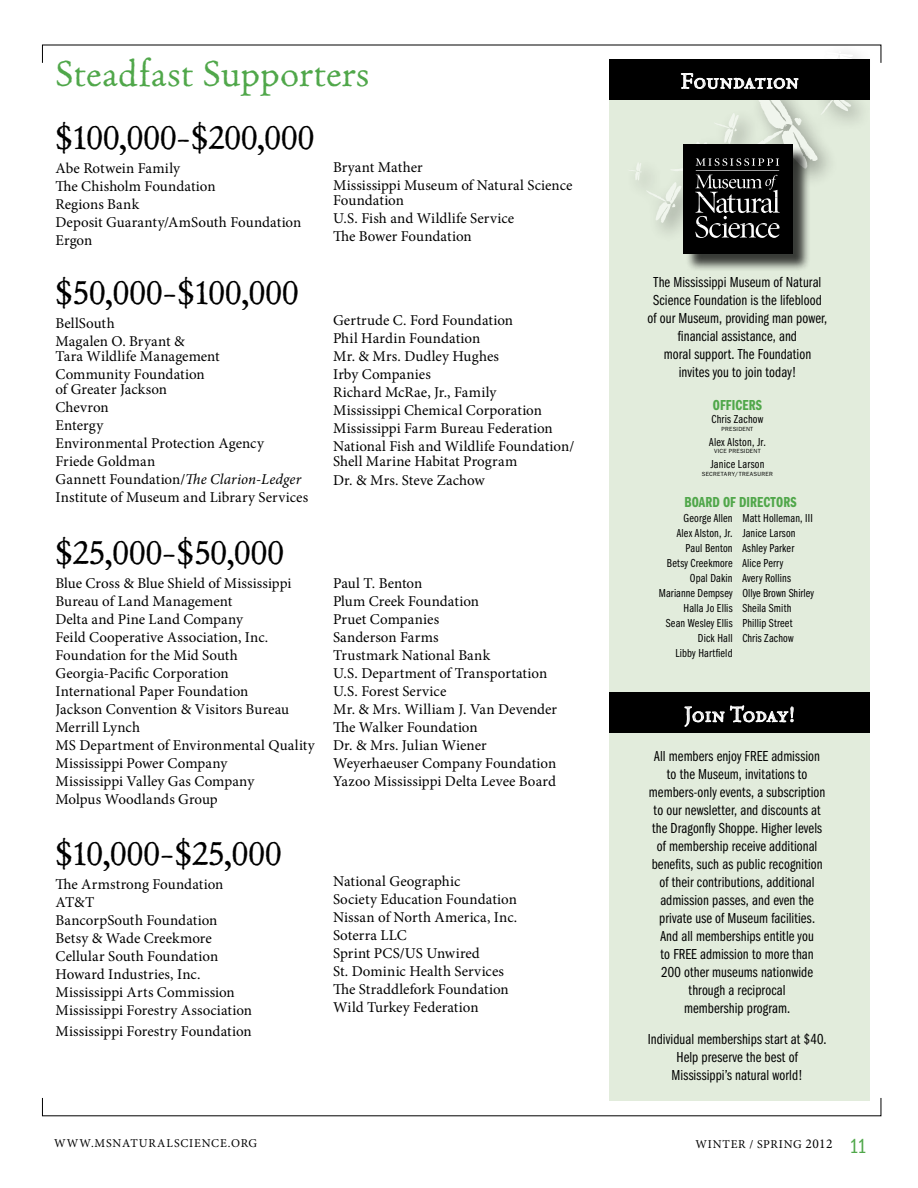
<style>
.page{position:relative;width:918px;height:1188px;background:#fff}
.page>*{position:absolute;margin:0;border:0;box-sizing:border-box;transform-origin:0 0}
.t1{font:36px "Old Claude LP";color:#50a74a}
.t2{font:34.5px "Old Claude LP";letter-spacing:-.015em;color:#000}
.t3{font:21px "Old Claude LP SC";letter-spacing:-.01em;color:#fff}
.t4{font:21px "Franklin Gothic Book Cmpr";color:#50a74a}
.t5{font:15px/18px "Minion Pro";letter-spacing:.01em;color:#000}
.t6{font:15px/18px "Franklin Gothic Book Cmpr";letter-spacing:.005em;color:#000;text-align:center}
.t7{font:15px "Franklin Gothic Demi Cmpr";letter-spacing:.005em;color:#50a74a}
.t8{font:13.5px "Minion Pro";color:#000}
.t9{font:12px/15px "Franklin Gothic Book Cmpr";letter-spacing:.015em;color:#000;text-align:right}
.t10{font:12px "Minion Pro";letter-spacing:.065em;color:#000}
.t11{font:6px "Franklin Gothic";letter-spacing:.01em;color:#000}
.s1{font-style:italic}
</style>
<div class="page">
<div style="left:610px;top:60px;width:260px;height:1041px;background:#e2ecdc"></div>
<div style="left:617px;top:41px;width:254px;height:209px;background:#000;opacity:.75"></div>
<div style="left:685px;top:146px;width:126px;height:126px;background:#000;opacity:.75"></div>
<div style="left:683px;top:144px;width:109px;height:110px;background:#000"></div>
<div style="left:610px;top:692px;width:260px;height:41px;background:#000"></div>
<svg style="left:684px;top:705px;width:110px;height:22px"></svg>
<div style="left:610px;top:59px;width:260px;height:41px;background:#000"></div>
<svg style="left:628px;top:51px;width:225px;height:187px"></svg>
<h1 class="t1" style="left:55px;top:52px;width:316px">Steadfast Supporters</h1>
<h2 class="t2" style="left:55px;top:116px;width:261px">$100,000-$200,000</h2>
<p class="t5" style="left:55px;top:159px;width:247px">Abe Rotwein Family<br>The Chisholm Foundation<br>Regions Bank<br>Deposit Guaranty/AmSouth Foundation<br>Ergon</p>
<p class="t5" style="left:333px;top:159px;width:241px">Bryant Mather<br>Mississippi Museum of Natural Science</p>
<p class="t5" style="left:333px;top:192px;width:183px">Foundation<br>U.S. Fish and Wildlife Service<br>The Bower Foundation</p>
<h2 class="t2" style="left:55px;top:271px;width:245px">$50,000-$100,000</h2>
<p class="t5" style="left:55px;top:314px;width:131px">BellSouth<br>Magalen O. Bryant &amp;</p>
<p class="t5" style="left:55px;top:347px;width:166px">Tara Wildlife Management<br>Community Foundation</p>
<p class="t5" style="left:55px;top:380px;width:254px">of Greater Jackson<br>Chevron<br>Entergy<br>Environmental Protection Agency<br>Friede Goldman<br>Gannett Foundation/<span class="s1">The Clarion-Ledger<br></span>Institute of Museum and Library Services</p>
<p class="t5" style="left:333px;top:311px;width:243px">Gertrude C. Ford Foundation<br>Phil Hardin Foundation<br>Mr. &amp; Mrs. Dudley Hughes<br>Irby Companies<br>Richard McRae, Jr., Family<br>Mississippi Chemical Corporation<br>Mississippi Farm Bureau Federation<br>National Fish and Wildlife Foundation/</p>
<p class="t5" style="left:333px;top:451px;width:186px;line-height:19.5px">Shell Marine Habitat Program<br>Dr. &amp; Mrs. Steve Zachow</p>
<h2 class="t2" style="left:55px;top:531px;width:231px">$25,000-$50,000</h2>
<p class="t5" style="left:55px;top:574px;width:261px">Blue Cross &amp; Blue Shield of Mississippi<br>Bureau of Land Management<br>Delta and Pine Land Company<br>Feild Cooperative Association, Inc.<br>Foundation for the Mid South<br>Georgia-Pacific Corporation<br>International Paper Foundation<br>Jackson Convention &amp; Visitors Bureau<br>Merrill Lynch<br>MS Department of Environmental Quality<br>Mississippi Power Company<br>Mississippi Valley Gas Company<br>Molpus Woodlands Group</p>
<p class="t5" style="left:333px;top:574px;width:226px">Paul T. Benton<br>Plum Creek Foundation<br>Pruet Companies<br>Sanderson Farms<br>Trustmark National Bank<br>U.S. Department of Transportation<br>U.S. Forest Service<br>Mr. &amp; Mrs. William J. Van Devender<br>The Walker Foundation<br>Dr. &amp; Mrs. Julian Wiener<br>Weyerhaeuser Company Foundation<br>Yazoo Mississippi Delta Levee Board</p>
<h2 class="t2" style="left:55px;top:832px;width:228px">$10,000-$25,000</h2>
<p class="t5" style="left:55px;top:876px;width:198px">The Armstrong Foundation<br>AT&amp;T<br>BancorpSouth Foundation<br>Betsy &amp; Wade Creekmore<br>Cellular South Foundation<br>Howard Industries, Inc.<br>Mississippi Arts Commission<br>Mississippi Forestry Association</p>
<p class="t5" style="left:55px;top:1023px;width:198px">Mississippi Forestry Foundation</p>
<p class="t5" style="left:333px;top:873px;width:186px">National Geographic<br>Society Education Foundation<br>Nissan of North America, Inc.<br>Soterra LLC<br>Sprint PCS/US Unwired<br>St. Dominic Health Services<br>The Straddlefork Foundation<br>Wild Turkey Federation</p>
<h3 class="t3" style="left:681px;top:68px;width:119px">Foundation</h3>
<p class="t6" style="left:648px;top:274px;width:181px">The Mississippi Museum of Natural<br>Science Foundation is the lifeblood of our Museum, providing man power, financial assistance, and<br>moral support. The Foundation invites you to join today!</p>
<p class="t7" style="left:713px;top:397px;width:51px">OFFICERS</p>
<p class="t9" style="left:712px;top:412px;width:53px">Chris Zachow</p>
<p class="t11" style="left:721px;top:425px;width:34px">PRESIDENT</p>
<p class="t9" style="left:709px;top:434px;width:58px">Alex Alston, Jr.</p>
<p class="t11" style="left:714px;top:448px;width:48px">VICE PRESIDENT</p>
<p class="t9" style="left:710px;top:457px;width:56px">Janice Larson</p>
<p class="t11" style="left:702px;top:470px;width:73px">SECRETARY/TREASURER</p>
<p class="t7" style="left:684px;top:494px;width:114px">BOARD OF DIRECTORS</p>
<p class="t9" style="left:659px;top:510px;width:75px">George Allen<br>Alex Alston, Jr.<br>Paul Benton<br>Betsy Creekmore<br>Opal Dakin<br>Marianne Dempsey<br>Halla Jo Ellis<br>Sean Wesley Ellis<br>Dick Hall<br>Libby Hartfield</p>
<p class="t9" style="left:742px;top:510px;width:73px;text-align:left">Matt Holleman, III<br>Janice Larson<br>Ashley Parker<br>Alice Perry<br>Avery Rollins<br>Ollye Brown Shirley<br>Sheila Smith<br>Phillip Street<br>Chris Zachow</p>
<h3 class="t3" style="left:684px;top:701px;width:113px">Join Today!</h3>
<p class="t6" style="left:649px;top:747px;width:178px">All members enjoy FREE admission to the Museum, invitations to members-only events, a subscription to our newsletter, and discounts at the Dragonfly Shoppe. H igher levels of membership receive additional benefits, such as public recognition of their contributions, additional admission passes, and even the private use of Museum facilities.<br>And all memberships entitle you<br>to FREE admission to more than<br>200 other museums nationwide through a reciprocal<br>membership program.</p>
<p class="t6" style="left:648px;top:1031px;width:180px">Individual memberships start at $40.<br>H elp preserve the best of<br>Mississippi’s natural world!</p>
<p class="t10" style="left:695px;top:1136px;width:108px">WINTER / SPRING</p>
<h3 class="t4" style="left:850px;top:1134px;width:19px">11</h3>
<p class="t10" style="left:54px;top:1135px;width:205px">WWW.MSNATURALSCIENCE.ORG</p>
<p class="t8" style="left:805px;top:1135px;width:29px">2012</p>
</div>
